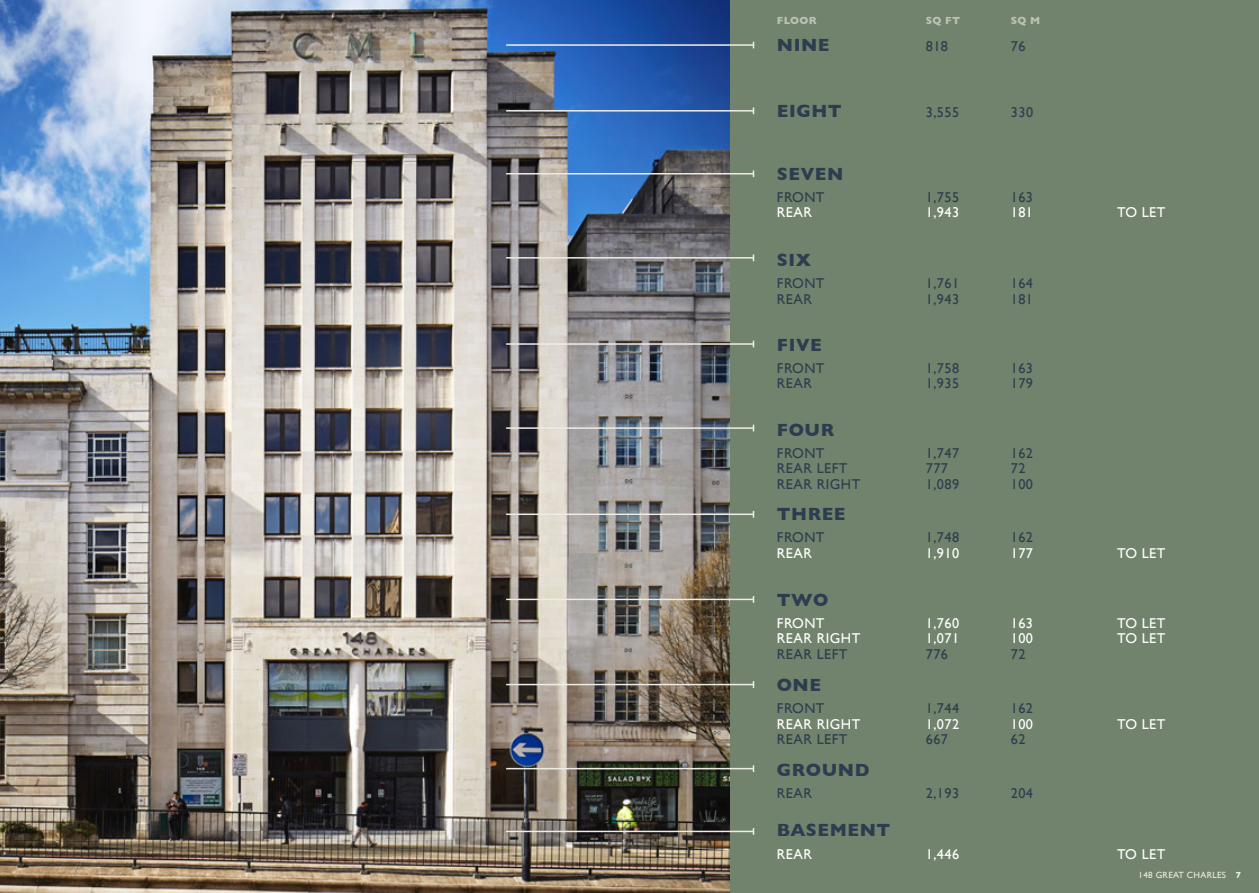
<style>
.page{position:relative;width:1259px;height:893px;background:#71836c}
.page>*{position:absolute;margin:0;border:0;box-sizing:border-box;transform-origin:0 0}
.t1{font:700 18px "Gill Sans";letter-spacing:.03em;color:#2d3d4f}
.t2{font:14.25px "Gill Sans";letter-spacing:.03em;color:#2d3d4f}
.t3{font:14.25px "Gill Sans";letter-spacing:.03em;color:#fff}
.t4{font:700 10.5px "Gill Sans";letter-spacing:.03em;color:#bcc1b6}
.t5{font:9px "Gill Sans";letter-spacing:.03em;color:#efece6}
.t6{font:700 9px "Gill Sans";color:#efece6}
</style>
<div class="page">
<img style="left:0;top:0;width:729px;height:893px">
<hr style="left:506px;top:768px;width:247px;height:1px;background:#efece6">
<hr style="left:506px;top:831px;width:247px;height:1px;background:#efece6">
<hr style="left:506px;top:684px;width:247px;height:1px;background:#efece6">
<hr style="left:506px;top:599px;width:247px;height:1px;background:#efece6">
<hr style="left:506px;top:513px;width:247px;height:2px;background:#efece6">
<hr style="left:506px;top:427px;width:247px;height:2px;background:#efece6">
<hr style="left:506px;top:343px;width:247px;height:2px;background:#efece6">
<hr style="left:506px;top:257px;width:247px;height:2px;background:#efece6">
<hr style="left:506px;top:173px;width:247px;height:1px;background:#efece6">
<hr style="left:506px;top:110px;width:247px;height:2px;background:#efece6">
<hr style="left:506px;top:44px;width:247px;height:2px;background:#efece6">
<p class="t4" style="left:777px;top:12px;width:41px">FLOOR</p>
<p class="t4" style="left:926px;top:12px;width:36px">SQ FT</p>
<p class="t4" style="left:1011px;top:12px;width:31px">SQ M</p>
<p class="t1" style="left:777px;top:31px;width:54px">NINE</p>
<p class="t2" style="left:926px;top:38px;width:24px">818</p>
<p class="t2" style="left:1011px;top:38px;width:16px">76</p>
<p class="t1" style="left:777px;top:96px;width:66px">EIGHT</p>
<p class="t2" style="left:926px;top:103px;width:35px">3,555</p>
<p class="t2" style="left:1011px;top:103px;width:24px">330</p>
<p class="t1" style="left:777px;top:159px;width:68px">SEVEN</p>
<p class="t2" style="left:777px;top:188px;width:49px">FRONT</p>
<p class="t2" style="left:926px;top:188px;width:35px">1,755</p>
<p class="t2" style="left:1011px;top:188px;width:24px">163</p>
<p class="t3" style="left:777px;top:204px;width:37px">REAR</p>
<p class="t3" style="left:926px;top:204px;width:35px">1,943</p>
<p class="t3" style="left:1011px;top:204px;width:24px">181</p>
<p class="t3" style="left:1117px;top:204px;width:50px">TO LET</p>
<p class="t1" style="left:777px;top:245px;width:36px">SIX</p>
<p class="t2" style="left:777px;top:275px;width:49px">FRONT</p>
<p class="t2" style="left:926px;top:275px;width:35px">1,761</p>
<p class="t2" style="left:1011px;top:275px;width:24px">164</p>
<p class="t2" style="left:777px;top:290px;width:37px">REAR</p>
<p class="t2" style="left:926px;top:290px;width:35px">1,943</p>
<p class="t2" style="left:1011px;top:290px;width:24px">181</p>
<p class="t1" style="left:777px;top:330px;width:46px">FIVE</p>
<p class="t2" style="left:777px;top:360px;width:49px">FRONT</p>
<p class="t2" style="left:926px;top:360px;width:35px">1,758</p>
<p class="t2" style="left:1011px;top:360px;width:24px">163</p>
<p class="t2" style="left:777px;top:375px;width:37px">REAR</p>
<p class="t2" style="left:926px;top:375px;width:35px">1,935</p>
<p class="t2" style="left:1011px;top:375px;width:24px">179</p>
<p class="t1" style="left:777px;top:415px;width:59px">FOUR</p>
<p class="t2" style="left:777px;top:444px;width:49px">FRONT</p>
<p class="t2" style="left:926px;top:444px;width:35px">1,747</p>
<p class="t2" style="left:1011px;top:444px;width:24px">162</p>
<p class="t2" style="left:777px;top:460px;width:72px">REAR LEFT</p>
<p class="t2" style="left:926px;top:460px;width:24px">777</p>
<p class="t2" style="left:1011px;top:460px;width:16px">72</p>
<p class="t2" style="left:777px;top:476px;width:85px">REAR RIGHT</p>
<p class="t2" style="left:926px;top:476px;width:35px">1,089</p>
<p class="t2" style="left:1011px;top:476px;width:24px">100</p>
<p class="t1" style="left:777px;top:500px;width:70px">THREE</p>
<p class="t2" style="left:777px;top:529px;width:49px">FRONT</p>
<p class="t2" style="left:926px;top:529px;width:35px">1,748</p>
<p class="t2" style="left:1011px;top:529px;width:24px">162</p>
<p class="t3" style="left:777px;top:545px;width:37px">REAR</p>
<p class="t3" style="left:926px;top:545px;width:35px">1,910</p>
<p class="t3" style="left:1011px;top:545px;width:24px">177</p>
<p class="t3" style="left:1117px;top:545px;width:50px">TO LET</p>
<p class="t1" style="left:777px;top:585px;width:53px">TWO</p>
<p class="t3" style="left:777px;top:614px;width:49px">FRONT</p>
<p class="t3" style="left:926px;top:614px;width:35px">1,760</p>
<p class="t3" style="left:1011px;top:614px;width:24px">163</p>
<p class="t3" style="left:1117px;top:614px;width:50px">TO LET</p>
<p class="t3" style="left:777px;top:630px;width:85px">REAR RIGHT</p>
<p class="t3" style="left:926px;top:630px;width:35px">1,071</p>
<p class="t3" style="left:1011px;top:630px;width:24px">100</p>
<p class="t3" style="left:1117px;top:630px;width:50px">TO LET</p>
<p class="t2" style="left:777px;top:646px;width:72px">REAR LEFT</p>
<p class="t2" style="left:926px;top:646px;width:24px">776</p>
<p class="t2" style="left:1011px;top:646px;width:16px">72</p>
<p class="t1" style="left:777px;top:670px;width:46px">ONE</p>
<p class="t2" style="left:777px;top:700px;width:49px">FRONT</p>
<p class="t2" style="left:926px;top:700px;width:35px">1,744</p>
<p class="t2" style="left:1011px;top:700px;width:24px">162</p>
<p class="t3" style="left:777px;top:715px;width:85px">REAR RIGHT</p>
<p class="t3" style="left:926px;top:715px;width:35px">1,072</p>
<p class="t3" style="left:1011px;top:715px;width:24px">100</p>
<p class="t3" style="left:1117px;top:715px;width:50px">TO LET</p>
<p class="t2" style="left:777px;top:731px;width:72px">REAR LEFT</p>
<p class="t2" style="left:926px;top:731px;width:24px">667</p>
<p class="t2" style="left:1011px;top:731px;width:16px">62</p>
<p class="t1" style="left:777px;top:755px;width:94px">GROUND</p>
<p class="t2" style="left:777px;top:784px;width:37px">REAR</p>
<p class="t2" style="left:926px;top:784px;width:35px">2,193</p>
<p class="t2" style="left:1011px;top:784px;width:24px">204</p>
<p class="t1" style="left:777px;top:816px;width:115px">BASEMENT</p>
<p class="t3" style="left:777px;top:845px;width:37px">REAR</p>
<p class="t3" style="left:926px;top:845px;width:35px">1,446</p>
<p class="t3" style="left:1117px;top:845px;width:50px">TO LET</p>
<p class="t5" style="left:1138px;top:869px;width:89px">148 GREAT CHARLES</p>
<p class="t6" style="left:1236px;top:867px;width:7px">7</p>
</div>
